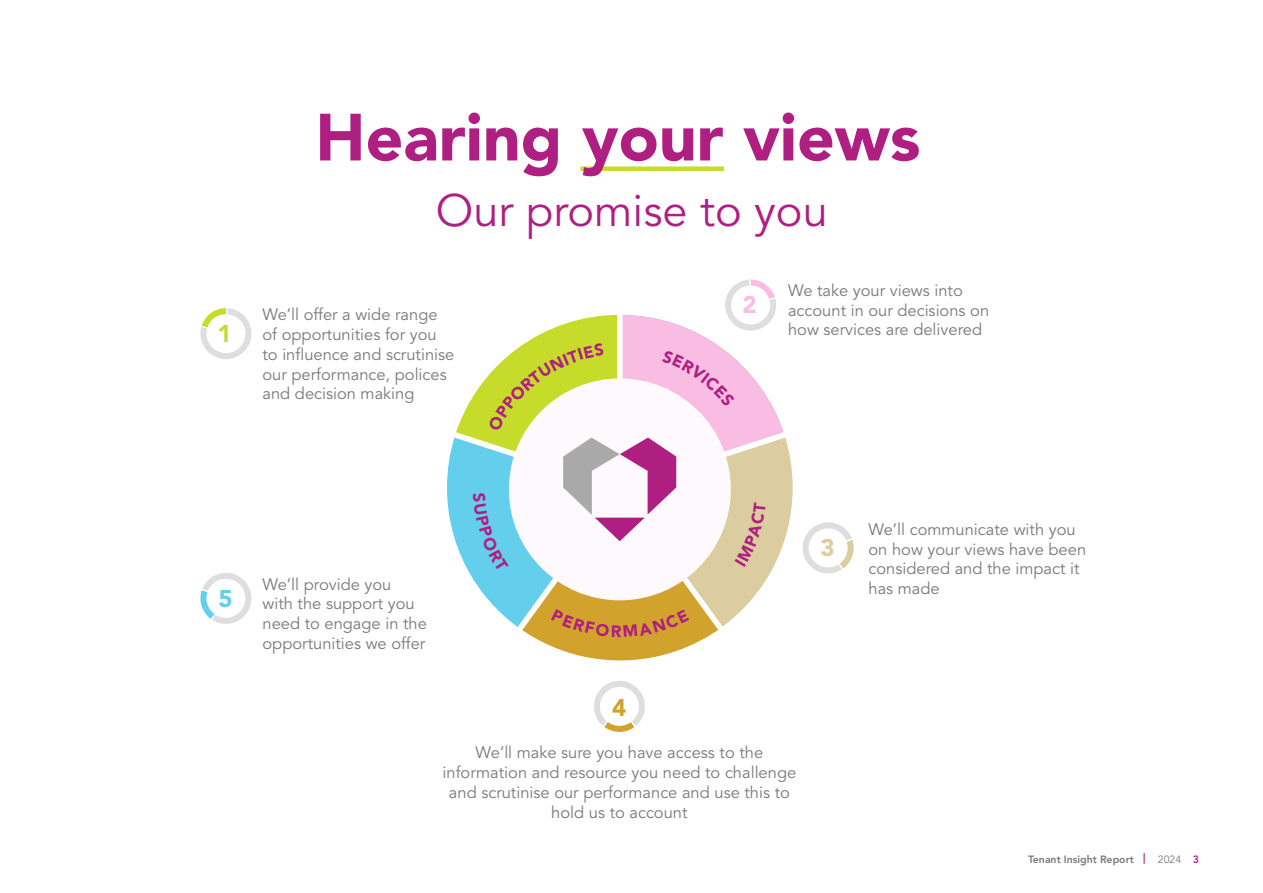
<style>
.page{position:relative;width:1263px;height:893px;background:#fff}
.page>*{position:absolute;margin:0;border:0;box-sizing:border-box;transform-origin:0 0}
.t1{font:900 66px "Avenir LT Std";color:#af1e81}
.t2{font:45px "Avenir LT Std";color:#af1e81}
.t3{font:900 24px "Avenir LT Std";color:#c7dc2a}
.t4{font:900 24px "Avenir LT Std";color:#f9bde3}
.t5{font:900 24px "Avenir LT Std";color:#dbcd9f}
.t6{font:900 24px "Avenir LT Std";color:#63cfec}
.t7{font:900 24px "Avenir LT Std";color:#d2a32c}
.t8{font:16.5px/19.8px "Avenir LT Std";color:#797979}
.t9{font:800 10.5px "Avenir LT Std";color:#797979}
.s1{color:#af1e81}
.s2{font-weight:400}
</style>
<div class="page">
<div style="left:580px;top:166px;width:144px;height:5px;background:#c7dc2a"></div>
<svg style="left:200px;top:308px;width:52px;height:51px"></svg>
<svg style="left:200px;top:573px;width:52px;height:51px"></svg>
<svg style="left:595px;top:681px;width:50px;height:51px"></svg>
<svg style="left:447px;top:279px;width:407px;height:382px"></svg>
<h3 class="t3" style="left:218px;top:319px;width:16px">1</h3>
<h1 class="t1" style="left:315px;top:98px;width:606px">Hearing your views</h1>
<h2 class="t2" style="left:436px;top:184px;width:393px">Our promise to you</h2>
<p class="t8" style="left:262px;top:305px;width:193px">We’ll offer a wide range of opportunities for you to influence and scrutinise our performance, polices and decision making</p>
<h3 class="t4" style="left:742px;top:290px;width:16px">2</h3>
<p class="t8" style="left:788px;top:281px;width:203px">We take your views into account in our decisions on how services are delivered</p>
<h3 class="t6" style="left:219px;top:584px;width:16px">5</h3>
<p class="t8" style="left:262px;top:574px;width:166px">We’ll provide you<br>with the support you need to engage in the opportunities we offer</p>
<h3 class="t7" style="left:612px;top:693px;width:16px">4</h3>
<p class="t8" style="left:443px;top:743px;width:355px;text-align:center">We’ll make sure you have access to the information and resource you need to challenge and scrutinise our performance and use this to hold us to account</p>
<h3 class="t5" style="left:820px;top:533px;width:16px">3</h3>
<p class="t8" style="left:868px;top:520px;width:219px">We’ll communicate with you on how your views have been considered and the impact it has made</p>
<p class="t9" style="left:1028px;top:853px;width:173px">Tenant Insight Report <span class="s1">|</span> <span class="s2">2024</span> <span class="s1">3</span></p>
</div>
